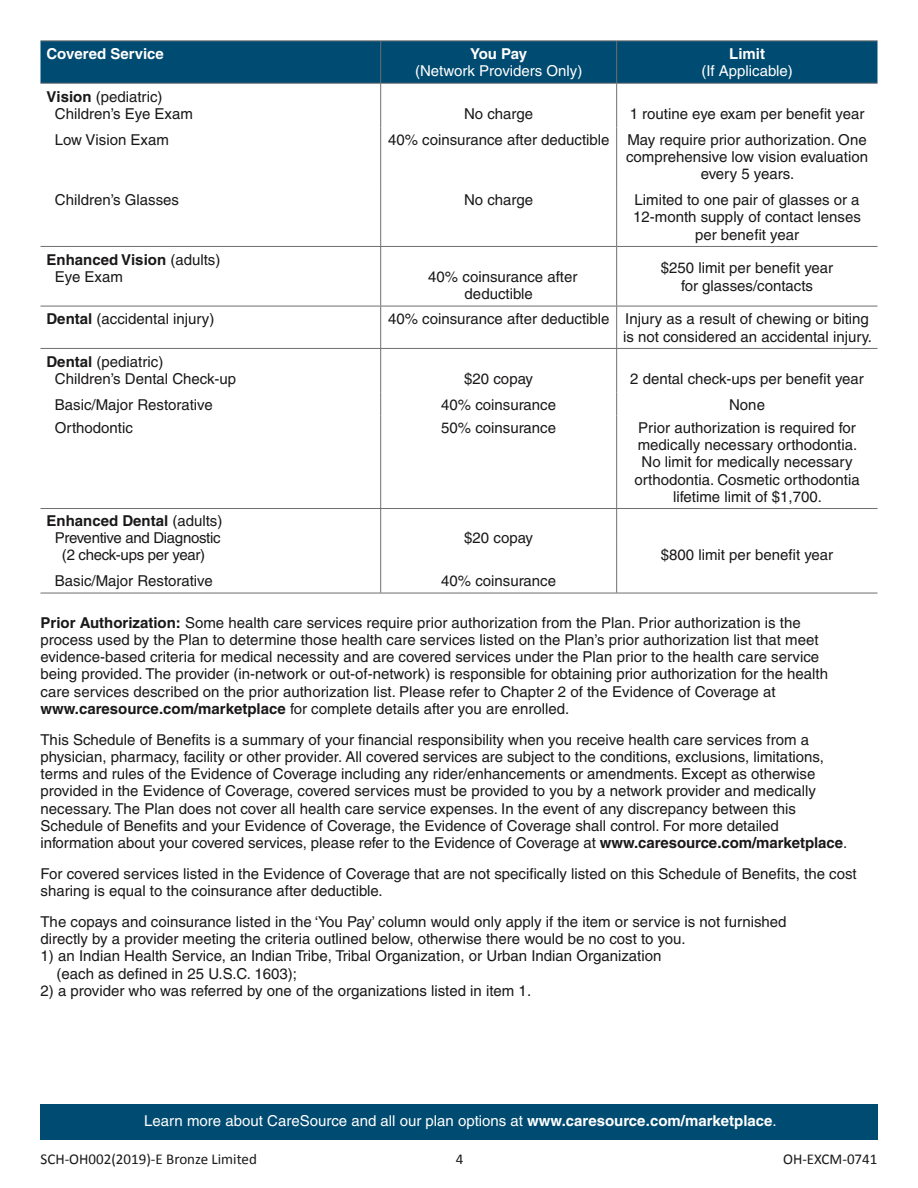
<style>
.page{position:relative;width:918px;height:1188px;background:#fff}
.page>*{position:absolute;margin:0;border:0;box-sizing:border-box;transform-origin:0 0}
.t1{font:15px/17.2px "Helvetica";color:#1a1818}
.t2{font:15px "Helvetica";color:#fff}
.t3{font:15px/17.2px "Helvetica";letter-spacing:-.02em;color:#1a1818;text-align:center}
.t4{font:15px "Calibri";color:#1a1818}
.t5{font:700 15px "Helvetica";color:#fff}
.s1{font-weight:700}
</style>
<div class="page">
<div style="left:40px;top:1104px;width:838px;height:36px;background:#004b71"></div>
<div style="left:40px;top:41px;width:838px;height:42px;background:#004b71"></div>
<hr style="left:40px;top:40px;width:577px;height:1px;background:#6d6f72">
<hr style="left:380px;top:41px;width:1px;height:42px;background:#6d6f72">
<hr style="left:617px;top:40px;width:261px;height:1px;background:#6d6f72">
<hr style="left:616px;top:41px;width:1px;height:42px;background:#6d6f72">
<hr style="left:40px;top:246px;width:577px;height:1px;background:#6d6f72">
<hr style="left:380px;top:247px;width:1px;height:59px;background:#6d6f72">
<hr style="left:617px;top:246px;width:260px;height:1px;background:#6d6f72">
<hr style="left:616px;top:247px;width:1px;height:59px;background:#6d6f72">
<hr style="left:40px;top:306px;width:577px;height:1px;background:#6d6f72">
<hr style="left:380px;top:306px;width:1px;height:42px;background:#6d6f72">
<hr style="left:617px;top:306px;width:260px;height:1px;background:#6d6f72">
<hr style="left:616px;top:306px;width:1px;height:42px;background:#6d6f72">
<hr style="left:380px;top:84px;width:1px;height:43px;background:#6d6f72">
<hr style="left:616px;top:84px;width:1px;height:43px;background:#6d6f72">
<hr style="left:380px;top:349px;width:1px;height:44px;background:#6d6f72">
<hr style="left:616px;top:349px;width:1px;height:44px;background:#6d6f72">
<hr style="left:40px;top:508px;width:837px;height:1px;background:#6d6f72">
<hr style="left:40px;top:593px;width:837px;height:1px;background:#6d6f72">
<hr style="left:40px;top:83px;width:837px;height:1px;background:#6d6f72">
<hr style="left:380px;top:127px;width:1px;height:61px;background:#6d6f72">
<hr style="left:616px;top:127px;width:1px;height:61px;background:#6d6f72">
<hr style="left:380px;top:188px;width:1px;height:58px;background:#6d6f72">
<hr style="left:616px;top:188px;width:1px;height:58px;background:#6d6f72">
<hr style="left:40px;top:348px;width:837px;height:1px;background:#6d6f72">
<svg style="left:380px;top:393px;width:1px;height:22px"></svg>
<svg style="left:616px;top:393px;width:1px;height:22px"></svg>
<hr style="left:380px;top:415px;width:1px;height:93px;background:#6d6f72">
<hr style="left:616px;top:415px;width:1px;height:93px;background:#6d6f72">
<hr style="left:380px;top:509px;width:1px;height:34px;background:#6d6f72">
<hr style="left:616px;top:509px;width:1px;height:34px;background:#6d6f72">
<svg style="left:380px;top:543px;width:1px;height:50px"></svg>
<svg style="left:616px;top:543px;width:1px;height:50px"></svg>
<p class="t5" style="left:46px;top:48px;width:119px">Covered Service</p>
<p class="t5" style="left:470px;top:48px;width:58px">You Pay</p>
<p class="t2" style="left:415px;top:66px;width:169px">(Network Providers Only)</p>
<p class="t5" style="left:729px;top:48px;width:37px">Limit</p>
<p class="t2" style="left:701px;top:66px;width:93px">(If Applicable)</p>
<p class="t1" style="left:55px;top:89px;width:140px;text-indent:-8px"><span class="s1">Vision</span> (pediatric)<br>Children’s Eye Exam</p>
<p class="t1" style="left:464px;top:106px;width:71px">No charge</p>
<p class="t1" style="left:630px;top:106px;width:236px">1 routine eye exam per benefit year</p>
<p class="t1" style="left:55px;top:132px;width:116px">Low Vision Exam</p>
<p class="t1" style="left:388px;top:132px;width:480px">40% coinsurance after deductible May require prior authorization. One</p>
<p class="t1" style="left:626px;top:150px;width:243px">comprehensive low vision evaluation</p>
<p class="t1" style="left:701px;top:167px;width:95px">every 5 years.</p>
<p class="t1" style="left:55px;top:193px;width:126px">Children’s Glasses</p>
<p class="t1" style="left:464px;top:193px;width:71px">No charge</p>
<p class="t1" style="left:633px;top:193px;width:229px;text-align:center">Limited to one pair of glasses or a<br>12-month supply of contact lenses per benefit year</p>
<p class="t1" style="left:55px;top:252px;width:167px;text-indent:-8px"><span class="s1">Enhanced Vision</span> (adults)<br>Eye Exam</p>
<p class="t1" style="left:428px;top:270px;width:151px;text-align:center">40% coinsurance after deductible</p>
<p class="t1" style="left:661px;top:261px;width:174px;text-align:center">$250 limit per benefit year for glasses/contacts</p>
<p class="t1" style="left:47px;top:312px;width:169px"><span class="s1">Dental</span> (accidental injury)</p>
<p class="t1" style="left:388px;top:312px;width:486px;text-align:right">40% coinsurance after deductible Injury as a result of chewing or biting is not considered an accidental injury.</p>
<p class="t1" style="left:55px;top:354px;width:183px;text-indent:-8px"><span class="s1">Dental</span> (pediatric)<br>Children’s Dental Check-up</p>
<p class="t1" style="left:464px;top:372px;width:70px">$20 copay</p>
<p class="t1" style="left:630px;top:372px;width:235px">2 dental check-ups per benefit year</p>
<p class="t1" style="left:55px;top:398px;width:159px">Basic/Major Restorative</p>
<p class="t1" style="left:441px;top:398px;width:116px">40% coinsurance</p>
<p class="t1" style="left:729px;top:398px;width:37px">None</p>
<p class="t1" style="left:55px;top:420px;width:80px">Orthodontic</p>
<p class="t1" style="left:441px;top:420px;width:116px">50% coinsurance</p>
<p class="t1" style="left:634px;top:420px;width:227px;text-align:center">Prior authorization is required for medically necessary orthodontia.<br>No limit for medically necessary orthodontia. Cosmetic orthodontia lifetime limit of $1,700.</p>
<p class="t3" style="left:47px;top:513px;width:177px"><span class="s1">Enhanced Dental</span> (adults)<br>Preventive and Diagnostic</p>
<p class="t1" style="left:464px;top:531px;width:70px">$20 copay</p>
<p class="t3" style="left:62px;top:548px;width:145px">(2 check-ups per year)</p>
<p class="t1" style="left:661px;top:548px;width:174px">$800 limit per benefit year</p>
<p class="t1" style="left:55px;top:574px;width:159px">Basic/Major Restorative</p>
<p class="t1" style="left:441px;top:574px;width:116px">40% coinsurance</p>
<p class="t1" style="left:41px;top:615px;width:789px"><span class="s1">Prior Authorization:</span> Some health care services require prior authorization from the Plan. Prior authorization is the process used by the Plan to determine those health care services listed on the Plan’s prior authorization list that meet evidence-based criteria for medical necessity and are covered services under the Plan prior to the health care service being provided. The provider (in-network or out-of-network) is responsible for obtaining prior authorization for the health care services described on the prior authorization list. Please refer to Chapter 2 of the Evidence of Coverage at <span class="s1">www.caresource.com/marketplace</span> for complete details after you are enrolled.</p>
<p class="t1" style="left:41px;top:732px;width:808px">This Schedule of Benefits is a summary of your financial responsibility when you receive health care services from a physician, pharmacy, facility or other provider. All covered services are subject to the conditions, exclusions, limitations, terms and rules of the Evidence of Coverage including any rider/enhancements or amendments. Except as otherwise provided in the Evidence of Coverage, covered services must be provided to you by a network provider and medically necessary. The Plan does not cover all health care service expenses. In the event of any discrepancy between this Schedule of Benefits and your Evidence of Coverage, the Evidence of Coverage shall control. For more detailed information about your covered services, please refer to the Evidence of Coverage at <span class="s1">www.caresource.com/marketplace</span>.</p>
<p class="t1" style="left:41px;top:866px;width:818px">For covered services listed in the Evidence of Coverage that are not specifically listed on this Schedule of Benefits, the cost sharing is equal to the coinsurance after deductible.</p>
<p class="t1" style="left:41px;top:914px;width:748px">The copays and coinsurance listed in the ‘You Pay’ column would only apply if the item or service is not furnished directly by a provider meeting the criteria outlined below, otherwise there would be no cost to you.</p>
<p class="t1" style="left:57px;top:949px;width:606px;text-indent:-16px">1) an Indian Health Service, an Indian Tribe, Tribal Organization, or Urban Indian Organization (each as defined in 25 U.S.C. 1603);</p>
<p class="t1" style="left:41px;top:983px;width:492px">2) a provider who was referred by one of the organizations listed in item 1.</p>
<p class="t2" style="left:144px;top:1116px;width:634px">Learn more about CareSource and all our plan options at <span class="s1">www.caresource.com/marketplace</span>.</p>
<p class="t4" style="left:41px;top:1153px;width:218px">SCH-OH002(2019)-E Bronze Limited</p>
<p class="t4" style="left:456px;top:1153px;width:9px">4</p>
<p class="t4" style="left:783px;top:1153px;width:96px">OH-EXCM-0741</p>
</div>
